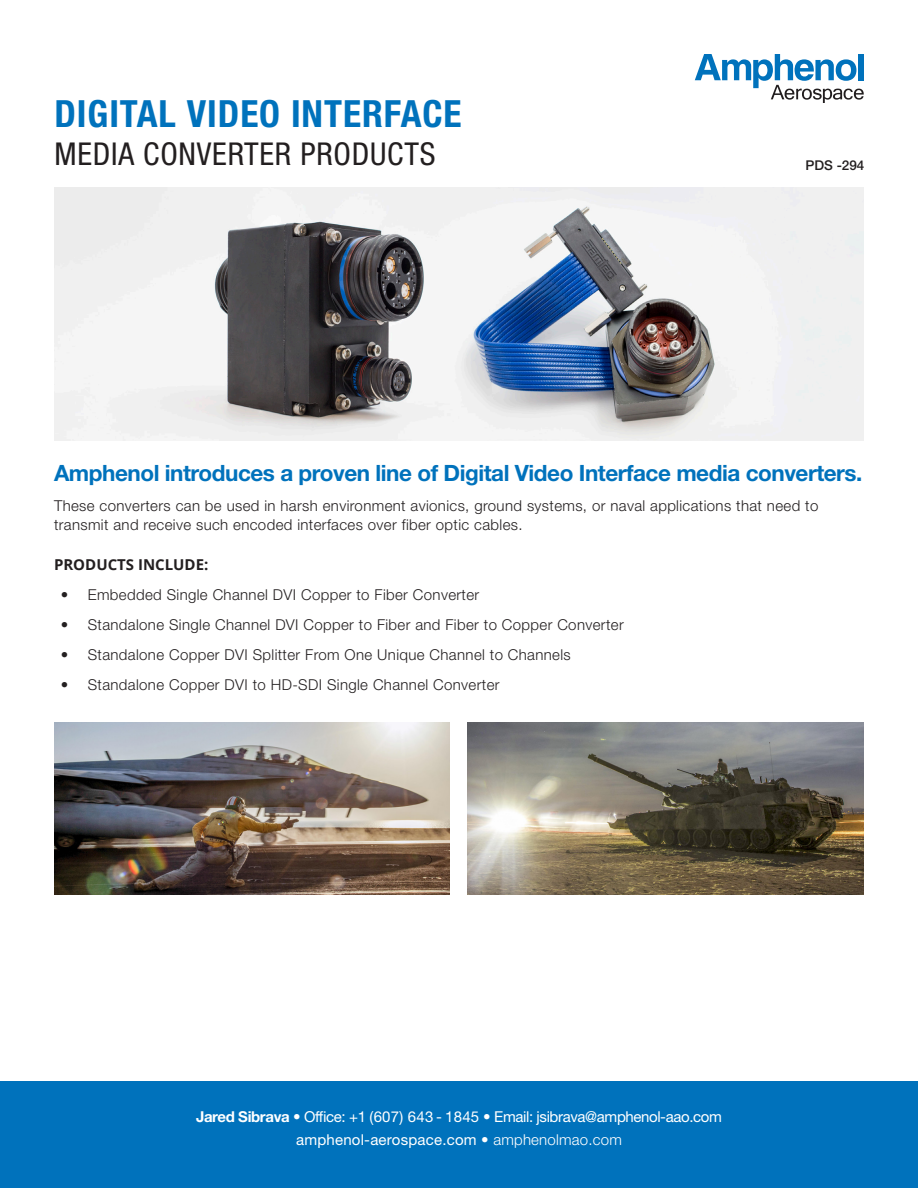
<style>
.page{position:relative;width:918px;height:1188px;background:#fff}
.page>*{position:absolute;margin:0;border:0;box-sizing:border-box;transform-origin:0 0}
.t1{font:700 condensed 37.5px "Helvetica Neue LT Std";letter-spacing:.025em;color:#0072bc}
.t2{font:condensed 31.5px "Helvetica Neue LT Std";letter-spacing:.025em;color:#231f20}
.t3{font:700 22.5px "Helvetica Neue LT Std";letter-spacing:-.02em;color:#0072bc}
.t4{font:300 15px/19.5px "Helvetica Neue LT Std";letter-spacing:.025em;color:#231f20}
.t5{font:15px/22.5px "Helvetica Neue LT Std";letter-spacing:-.025em;color:#fff;text-align:center}
.Main_text{font:700 15px "Open Sans";color:#231f20}
.t6{font:500 13.5px "Helvetica Neue LT Std";color:#231f20}
.s1{font-weight:700}
.s2{font-weight:300}
</style>
<div class="page">
<div style="left:0;top:1082px;width:918px;height:106px;background:#0072bc"></div>
<svg style="left:695px;top:54px;width:169px;height:48px"></svg>
<img style="left:54px;top:187px;width:810px;height:253px">
<img style="left:54px;top:723px;width:396px;height:172px">
<img style="left:468px;top:723px;width:396px;height:172px">
<p class="t1" style="left:54px;top:91px;width:409px">DIGITAL VIDEO INTERFACE</p>
<p class="t2" style="left:54px;top:136px;width:383px">MEDIA CONVERTER PRODUCTS</p>
<p class="t6" style="left:805px;top:157px;width:61px">PDS -294</p>
<p class="t3" style="left:54px;top:459px;width:810px">Amphenol introduces a proven line of Digital Video Interface media converters.</p>
<p class="t4" style="left:54px;top:496px;width:766px">These converters can be used in harsh environment avionics, ground systems, or naval applications that need to transmit and receive such encoded interfaces over fiber optic cables.</p>
<p class="Main_text" style="left:54px;top:554px;width:156px">PRODUCTS INCLUDE:</p>
<p class="t4" style="left:61px;top:585px;width:420px">• Embedded Single Channel DVI Copper to Fiber Converter</p>
<p class="t4" style="left:61px;top:615px;width:564px">• Standalone Single Channel DVI Copper to Fiber and Fiber to Copper Converter</p>
<p class="t4" style="left:61px;top:645px;width:512px">• Standalone Copper DVI Splitter From One Unique Channel to Channels</p>
<p class="t4" style="left:61px;top:675px;width:440px">• Standalone Copper DVI to HD-SDI Single Channel Converter</p>
<p class="t5" style="left:196px;top:1106px;width:527px"><span class="s1">Jared Sibrava</span> <span class="s2">•</span> Office: +1 (607) 643 - 1845 <span class="s2">•</span> Email: jsibrava@amphenol-aao.com amphenol-aerospace.com <span class="s2">• amphenolmao.com</span></p>
</div>
